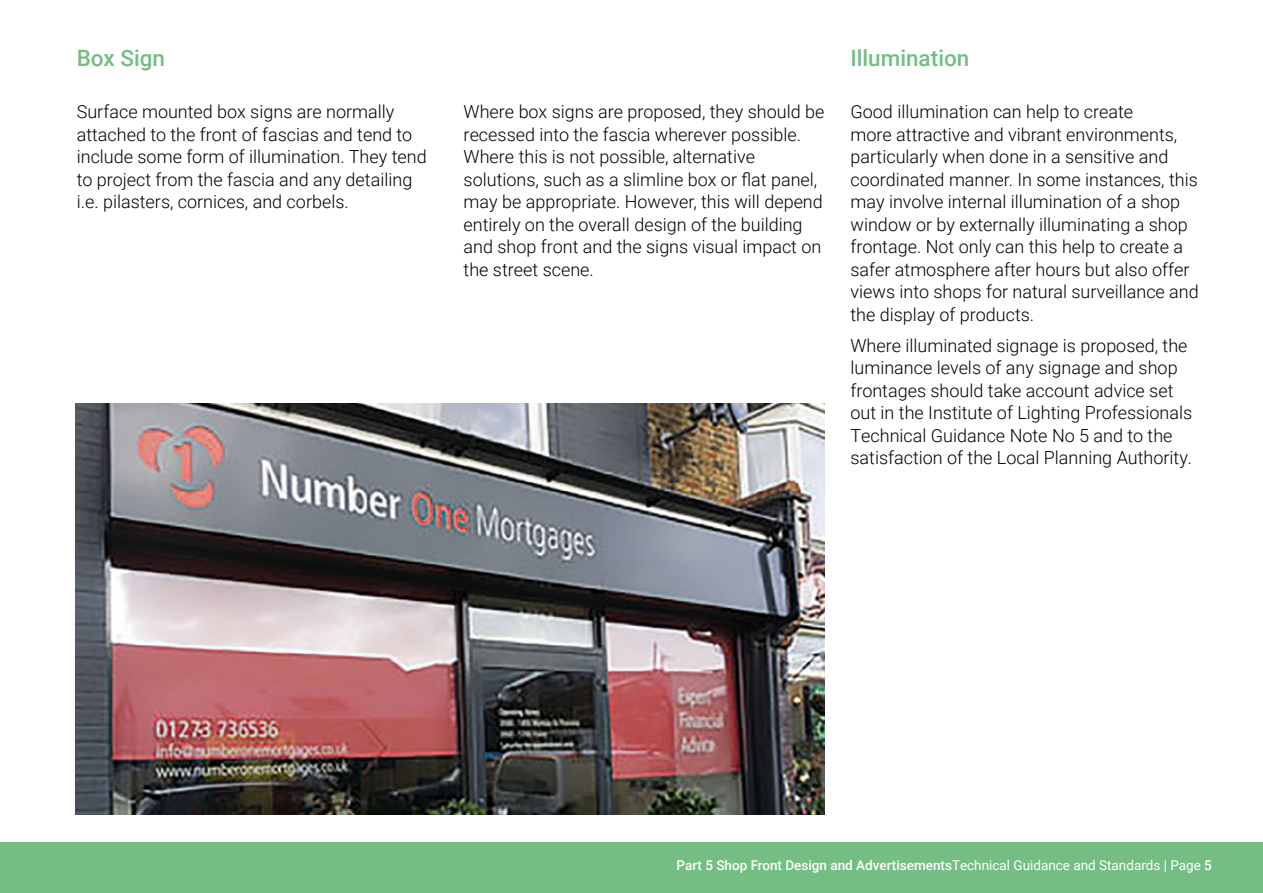
<style>
.page{position:relative;width:1263px;height:893px;background:#fff}
.page>*{position:absolute;margin:0;border:0;box-sizing:border-box;transform-origin:0 0}
.t1{font:500 22.5px "Roboto";color:#74be83}
.t2{font:300 18px/22.5px "Roboto";color:#000}
.t3{font:500 13.5px "Roboto";color:#fff}
.s1{font-weight:400}
</style>
<div class="page">
<div style="left:0;top:842px;width:1263px;height:51px;background:#74be83"></div>
<img style="left:76px;top:404px;width:749px;height:410px">
<p class="t1" style="left:77px;top:42px;width:90px">Box Sign</p>
<p class="t2" style="left:77px;top:100px;width:351px">Surface mounted box signs are normally attached to the front of fascias and tend to include some form of illumination. They tend to project from the fascia and any detailing i.e. pilasters, cornices, and corbels.</p>
<p class="t2" style="left:464px;top:100px;width:362px">Where box signs are proposed, they should be recessed into the fascia wherever possible.<br>Where this is not possible, alternative solutions, such as a slimline box or flat panel, may be appropriate. However, this will depend entirely on the overall design of the building and shop front and the signs visual impact on the street scene.</p>
<p class="t1" style="left:850px;top:42px;width:120px">Illumination</p>
<p class="t2" style="left:850px;top:100px;width:350px">Good illumination can help to create<br>more attractive and vibrant environments, particularly when done in a sensitive and coordinated manner. In some instances, this may involve internal illumination of a shop window or by externally illuminating a shop frontage. Not only can this help to create a safer atmosphere after hours but also offer views into shops for natural surveillance and the display of products.</p>
<p class="t2" style="left:850px;top:334px;width:343px">Where illuminated signage is proposed, the luminance levels of any signage and shop frontages should take account advice set out in the Institute of Lighting Professionals Technical Guidance Note No 5 and to the satisfaction of the Local Planning Authority.</p>
<p class="t3" style="left:676px;top:856px;width:537px">Part 5 Shop Front Design and Advertisements<span class="s1">Technical Guidance and Standards | Page</span> 5</p>
</div>
